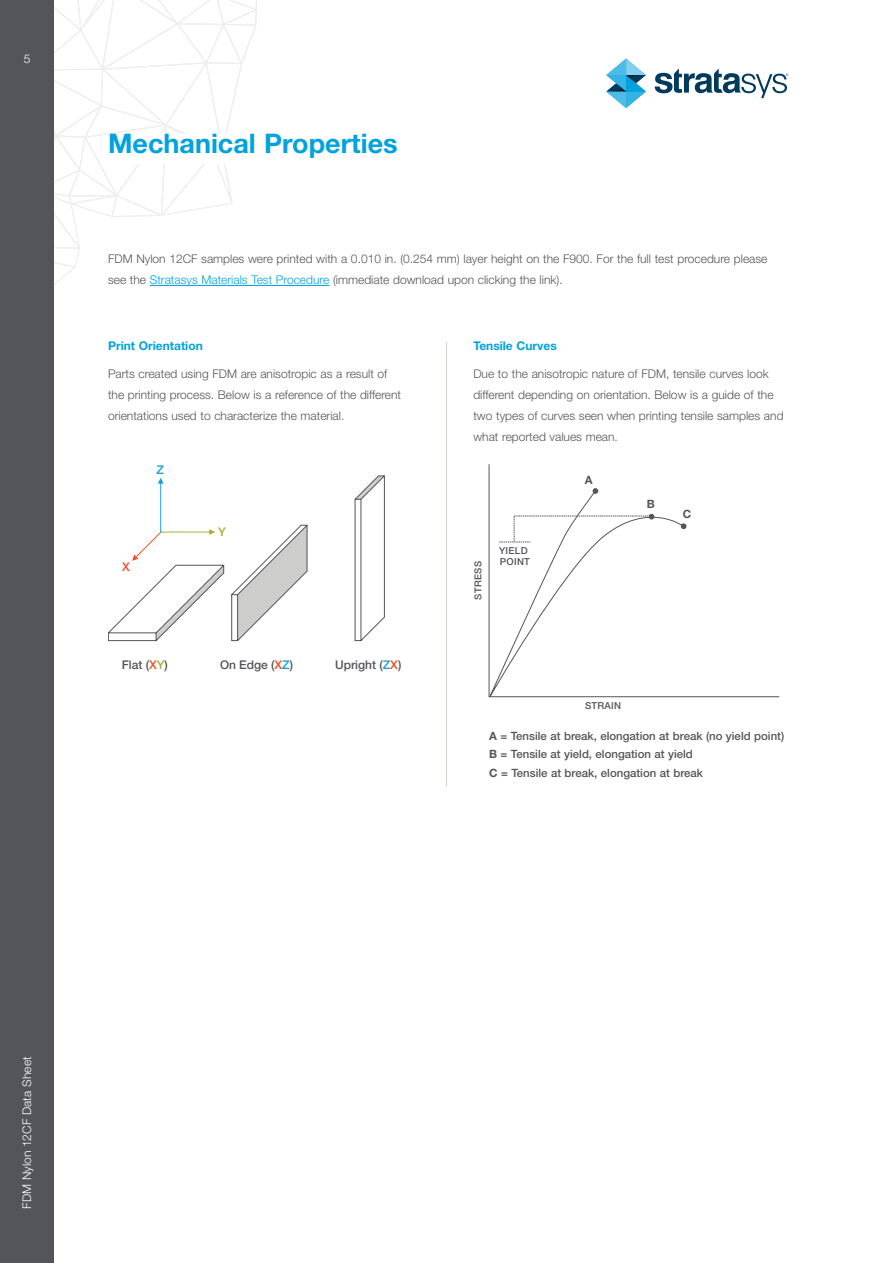
<style>
.page{position:relative;width:893px;height:1263px;background:#fff}
.page>*{position:absolute;margin:0;border:0;box-sizing:border-box;transform-origin:0 0}
.t1{font:700 27px "Helvetica Neue LT Std";color:#00a2df}
.t2{font:300 12px/21px "Helvetica Neue LT Std";color:#54555a}
.t3{font:700 12px "Helvetica Neue LT Std";color:#00a2df}
.t4{font:500 12px "Helvetica Neue LT Std";color:#535459}
.t5{font:300 12px "Helvetica Neue LT Std";letter-spacing:.015em;color:#fff}
.t6{font:500 12px "Helvetica Neue LT Std";color:#189fda}
.t7{font:500 12px "Helvetica Neue LT Std";color:#a8ae37}
.t8{font:500 12px "Helvetica Neue LT Std";color:#f04e22}
.t9{font:500 11.4px/18.5px "Helvetica Neue LT Std";color:#54555a}
.t10{font:700 11.4px "Helvetica Neue LT Std";color:#54555a}
.t11{font:500 9.6px/11.2px "Helvetica Neue LT Std";letter-spacing:.03em;color:#54555a}
.s1{color:#00a2df}
.s2{color:#f04e22}
.s3{color:#a8ae37}
.s4{color:#189fda}
.s5{font-weight:700}
</style>
<div class="page">
<svg style="left:54px;top:0;width:203px;height:285px"></svg>
<div style="left:0;top:0;width:54px;height:1263px;background:#54555a"></div>
<svg style="left:606px;top:59px;width:40px;height:49px"></svg>
<svg style="left:655px;top:68px;width:133px;height:30px"></svg>
<div style="left:108px;top:255px;width:677px;height:45px;background:#fff"></div>
<hr style="left:150px;top:285px;width:179px;height:1px;background:#00a2df">
<div style="left:108px;top:134px;width:396px;height:29px;background:#fff"></div>
<hr style="left:446px;top:342px;width:1px;height:444px;background:#dad1cb">
<svg style="left:354px;top:475px;width:31px;height:166px"></svg>
<svg style="left:231px;top:524px;width:77px;height:117px"></svg>
<svg style="left:108px;top:478px;width:117px;height:163px"></svg>
<svg style="left:488px;top:464px;width:292px;height:233px"></svg>
<svg style="left:489px;top:488px;width:198px;height:209px"></svg>
<p class="t5" style="left:24px;top:51px;width:8px">5</p>
<h1 class="t1" style="left:108px;top:127px;width:291px">Mechanical Properties</h1>
<p class="t2" style="left:108px;top:248px;width:661px">FDM Nylon 12CF samples were printed with a 0.010 in. (0.254 mm) layer height on the F900. For the full test procedure please see the <span class="s1">Stratasys Materials Test Procedure</span> (immediate download upon clicking the link).</p>
<p class="t3" style="left:108px;top:339px;width:96px">Print Orientation</p>
<p class="t2" style="left:108px;top:363px;width:295px">Parts created using FDM are anisotropic as a result of the printing process. Below is a reference of the different orientations used to characterize the material.</p>
<p class="t6" style="left:156px;top:463px;width:9px">Z</p>
<p class="t8" style="left:122px;top:560px;width:9px">X</p>
<p class="t7" style="left:218px;top:524px;width:9px">Y</p>
<p class="t4" style="left:122px;top:658px;width:48px">Flat (<span class="s2">X</span><span class="s3">Y</span>)</p>
<p class="t4" style="left:220px;top:658px;width:75px">On Edge (<span class="s2">X</span><span class="s4">Z</span>)</p>
<p class="t4" style="left:335px;top:658px;width:68px">Upright (<span class="s4">Z</span><span class="s2">X</span>)</p>
<p class="t3" style="left:473px;top:339px;width:85px">Tensile Curves</p>
<p class="t2" style="left:473px;top:363px;width:312px">Due to the anisotropic nature of FDM, tensile curves look different depending on orientation. Below is a guide of the two types of curves seen when printing tensile samples and what reported values mean.</p>
<p class="t11" style="left:472px;top:600px;width:40px;rotate:-90deg">STRESS</p>
<p class="t11" style="left:499px;top:544px;width:32px">YIELD<br>POINT</p>
<p class="t10" style="left:585px;top:473px;width:9px">A</p>
<p class="t10" style="left:647px;top:497px;width:10px">B</p>
<p class="t10" style="left:683px;top:507px;width:10px">C</p>
<p class="t11" style="left:585px;top:700px;width:38px">STRAIN</p>
<p class="t9" style="left:489px;top:727px;width:297px"><span class="s5">A</span> = Tensile at break, elongation at break (no yield point)</p>
<p class="t9" style="left:489px;top:745px;width:215px"><span class="s5">B</span> = Tensile at yield, elongation at yield<br><span class="s5">C</span> = Tensile at break, elongation at break</p>
<p class="t5" style="left:20px;top:1209px;width:154px;rotate:-90deg">FDM Nylon 12CF Data Sheet</p>
</div>
